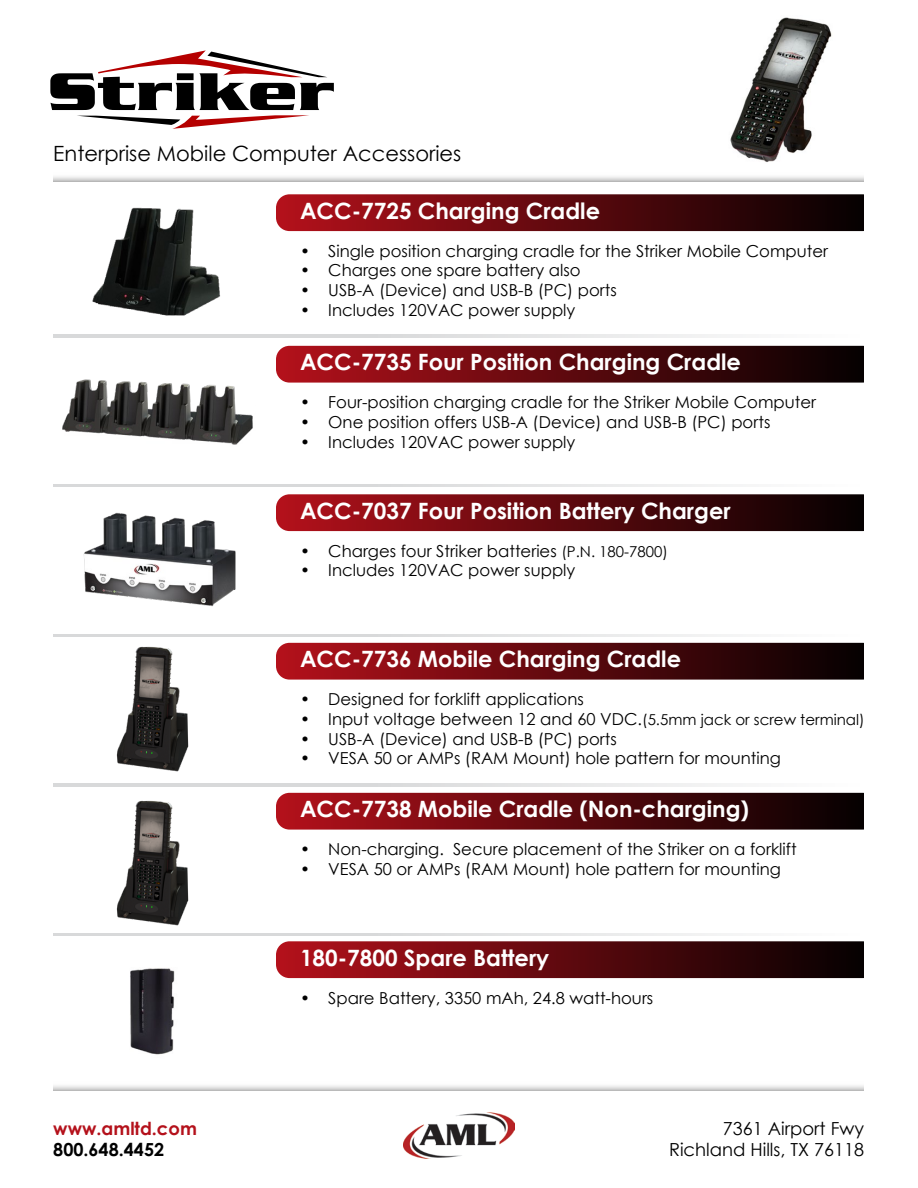
<style>
.page{position:relative;width:918px;height:1188px;background:#fff}
.page>*{position:absolute;margin:0;border:0;box-sizing:border-box;transform-origin:0 0}
.t1{font:700 22.5px "Century Gothic";color:#fff}
.t2{font:21px "Century Gothic";color:#000}
.t3{font:18px/21.6px "Century Gothic";color:#000;text-align:right}
.t4{font:700 18px "Century Gothic";color:#b4111b}
.t5{font:700 18px "Century Gothic";color:#000}
.t6{font:16.5px "Century Gothic";color:#000}
.s1{font-size:15px}
</style>
<div class="page">
<img style="left:403px;top:1112px;width:112px;height:47px">
<svg style="left:53px;top:176px;width:810px;height:6px"></svg>
<svg style="left:53px;top:1085px;width:810px;height:6px"></svg>
<svg style="left:276px;top:194px;width:588px;height:37px;background:#5e0b10"></svg>
<svg style="left:276px;top:346px;width:588px;height:37px;background:#5e0c11"></svg>
<svg style="left:276px;top:494px;width:588px;height:37px;background:#5e0b10"></svg>
<svg style="left:276px;top:643px;width:588px;height:37px;background:#5e0c11"></svg>
<svg style="left:276px;top:793px;width:588px;height:37px;background:#5e0c11"></svg>
<svg style="left:276px;top:941px;width:588px;height:37px;background:#5e0b10"></svg>
<svg style="left:54px;top:634px;width:679px;height:3px;background:#dfe0e1"></svg>
<svg style="left:54px;top:784px;width:679px;height:3px;background:#dfe0e1"></svg>
<svg style="left:54px;top:933px;width:679px;height:3px;background:#dfe0e1"></svg>
<svg style="left:54px;top:335px;width:679px;height:2px"></svg>
<svg style="left:270px;top:484px;width:463px;height:3px"></svg>
<img style="left:730px;top:17px;width:102px;height:145px">
<svg style="left:50px;top:50px;width:284px;height:79px"></svg>
<img style="left:53px;top:484px;width:217px;height:123px">
<img style="left:130px;top:968px;width:45px;height:87px">
<img style="left:62px;top:379px;width:191px;height:66px">
<img style="left:116px;top:646px;width:73px;height:126px">
<img style="left:116px;top:800px;width:73px;height:126px">
<img style="left:92px;top:207px;width:129px;height:109px">
<p class="t2" style="left:53px;top:139px;width:410px">Enterprise Mobile Computer Accessories</p>
<h1 class="t1" style="left:300px;top:194px;width:302px">ACC-7725 Charging Cradle</h1>
<p class="t6" style="left:300px;top:239px;width:530px">• Single position charging cradle for the Striker Mobile Computer</p>
<p class="t6" style="left:300px;top:259px;width:282px">• Charges one spare battery also</p>
<p class="t6" style="left:300px;top:279px;width:318px">• USB-A (Device) and USB-B (PC) ports</p>
<p class="t6" style="left:300px;top:298px;width:277px">• Includes 120VAC power supply</p>
<h1 class="t1" style="left:300px;top:345px;width:442px">ACC-7735 Four Position Charging Cradle</h1>
<p class="t6" style="left:300px;top:391px;width:518px">• Four-position charging cradle for the Striker Mobile Computer</p>
<p class="t6" style="left:300px;top:410px;width:472px">• One position offers USB-A (Device) and USB-B (PC) ports</p>
<p class="t6" style="left:300px;top:430px;width:277px">• Includes 120VAC power supply</p>
<h1 class="t1" style="left:300px;top:494px;width:432px">ACC-7037 Four Position Battery Charger</h1>
<p class="t6" style="left:300px;top:539px;width:369px">• Charges four Striker batteries <span class="s1">(P.N. 180-7800)</span></p>
<p class="t6" style="left:300px;top:559px;width:277px">• Includes 120VAC power supply</p>
<h1 class="t1" style="left:300px;top:642px;width:383px">ACC-7736 Mobile Charging Cradle</h1>
<p class="t6" style="left:300px;top:688px;width:285px">• Designed for forklift applications</p>
<p class="t6" style="left:300px;top:707px;width:566px">• Input voltage between 12 and 60 VDC.<span class="s1">(5.5mm jack or screw terminal)</span></p>
<p class="t6" style="left:300px;top:727px;width:318px">• USB-A (Device) and USB-B (PC) ports</p>
<p class="t6" style="left:300px;top:747px;width:482px">• VESA 50 or AMPs (RAM Mount) hole pattern for mounting</p>
<h1 class="t1" style="left:300px;top:792px;width:451px">ACC-7738 Mobile Cradle (Non-charging)</h1>
<p class="t6" style="left:300px;top:838px;width:498px">• Non-charging. Secure placement of the Striker on a forklift</p>
<p class="t6" style="left:300px;top:857px;width:482px">• VESA 50 or AMPs (RAM Mount) hole pattern for mounting</p>
<p class="t4" style="left:53px;top:1114px;width:145px">www.amltd.com</p>
<p class="t5" style="left:53px;top:1136px;width:112px">800.648.4452</p>
<h1 class="t1" style="left:300px;top:941px;width:251px">180-7800 Spare Battery</h1>
<p class="t6" style="left:300px;top:986px;width:355px">• Spare Battery, 3350 mAh, 24.8 watt-hours</p>
<p class="t3" style="left:669px;top:1117px;width:196px">7361 Airport Fwy<br>Richland Hills, TX 76118</p>
</div>
